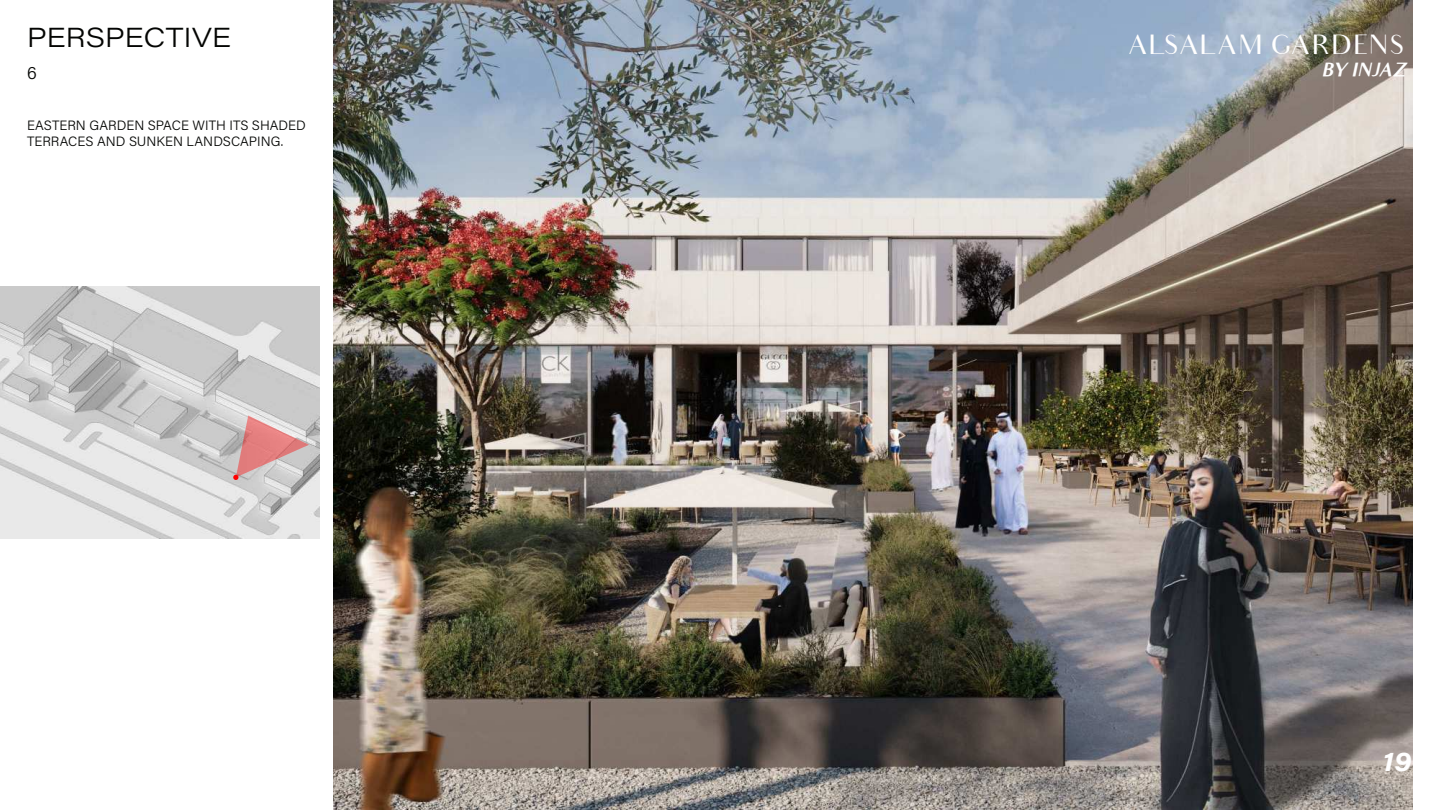
<style>
.page{position:relative;width:1440px;height:810px;background:#fff}
.page>*{position:absolute;margin:0;border:0;box-sizing:border-box;transform-origin:0 0}
.t1{font:27px "Audrey";color:#fff}
.t2{font:27px "Acumin Variable Concept";letter-spacing:.125em;color:#040503}
.t3{font:27px "Acumin Variable Concept";color:#fff}
.t4{font:italic 700 18px "Audrey";letter-spacing:-.02em;color:#fff}
.t5{font:18px "Acumin Variable Concept";color:#040503}
.t6{font:13.5px "Acumin Variable Concept";letter-spacing:.01em;color:#040503}
</style>
<div class="page">
<img style="left:0;top:286px;width:320px;height:252px">
<img style="left:333px;top:0;width:1080px;height:810px">
<svg style="left:233px;top:416px;width:76px;height:64px;background:#d6abab"></svg>
<p class="t2" style="left:27px;top:19px;width:202px">PERSPECTIVE</p>
<p class="t5" style="left:27px;top:61px;width:11px">6</p>
<p class="t6" style="left:27px;top:116px;width:280px">EASTERN GARDEN SPACE WITH ITS SHADED</p>
<p class="t6" style="left:27px;top:132px;width:258px">TERRACES AND SUNKEN LANDSCAPING.</p>
<p class="t1" style="left:1127px;top:30px;width:280px">ALSALAM GARDENS</p>
<p class="t4" style="left:1322px;top:59px;width:85px">BY INJAZ</p>
<h1 class="t3" style="left:1383px;top:743px;width:27px">19</h1>
</div>
